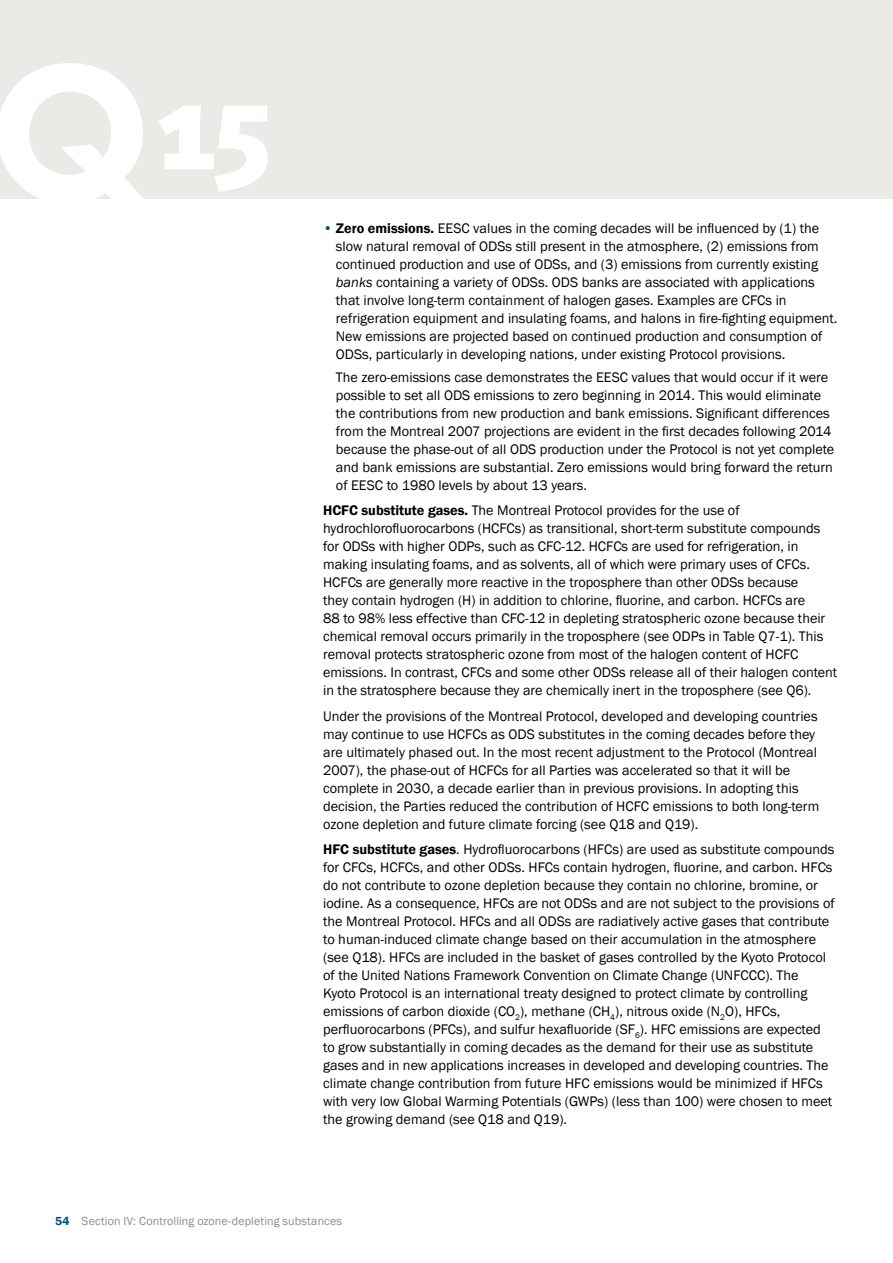
<style>
.page{position:relative;width:893px;height:1263px;background:#fff}
.page>*{position:absolute;margin:0;border:0;box-sizing:border-box;transform-origin:0 0}
.t1{font:700 124.05px "Bree";color:#fff}
.t2{font:14.25px/18px "Franklin Gothic";color:#000}
.t3{font:12px "Franklin Gothic";letter-spacing:.01em;color:#868c96}
.s1{color:#004b78}
.s2{font-weight:600}
.s3{font-style:italic}
.s4{font-weight:600;color:#004b78}
</style>
<div class="page">
<div style="left:0;top:0;width:893px;height:198px;background:#ebeae6"></div>
<svg style="left:0;top:63px;width:148px;height:136px"></svg>
<h1 class="t1" style="left:154px;top:53px;width:119px">15</h1>
<p class="t2" style="left:336px;top:220px;width:503px;text-indent:-13px"><span class="s1">•</span> <span class="s2">Zero emissions.</span> EESC values in the coming decades will be influenced by (1) the slow natural removal of ODSs still present in the atmosphere, (2) emissions from continued production and use of ODSs, and (3) emissions from currently existing <span class="s3">banks</span> containing a variety of ODSs. ODS banks are associated with applications that involve long-term containment of halogen gases. Examples are CFCs in refrigeration equipment and insulating foams, and halons in fire-fighting equipment.<br>New emissions are projected based on continued production and consumption of ODSs, particularly in developing nations, under existing Protocol provisions.</p>
<p class="t2" style="left:336px;top:368px;width:500px">The zero-emissions case demonstrates the EESC values that would occur if it were possible to set all ODS emissions to zero beginning in 2014. This would eliminate the contributions from new production and bank emissions. Significant differences from the Montreal 2007 projections are evident in the first decades following 2014 because the phase-out of all ODS production under the Protocol is not yet complete and bank emissions are substantial. Zero emissions would bring forward the return of EESC to 1980 levels by about 13 years.</p>
<p class="t2" style="left:323px;top:502px;width:516px"><span class="s2">HCFC substitute gases.</span> The Montreal Protocol provides for the use of hydrochlorofluorocarbons (HCFCs) as transitional, short-term substitute compounds for ODSs with higher ODPs, such as CFC-12. HCFCs are used for refrigeration, in making insulating foams, and as solvents, all of which were primary uses of CFCs.<br>HCFCs are generally more reactive in the troposphere than other ODSs because<br>they contain hydrogen (H) in addition to chlorine, fluorine, and carbon. HCFCs are<br>88 to 98% less effective than CFC-12 in depleting stratospheric ozone because their chemical removal occurs primarily in the troposphere (see ODPs in Table Q7-1). This removal protects stratospheric ozone from most of the halogen content of HCFC emissions. In contrast, CFCs and some other ODSs release all of their halogen content in the stratosphere because they are chemically inert in the troposphere (see Q6).</p>
<p class="t2" style="left:323px;top:707px;width:498px">Under the provisions of the Montreal Protocol, developed and developing countries may continue to use HCFCs as ODS substitutes in the coming decades before they are ultimately phased out. In the most recent adjustment to the Protocol (Montreal 2007), the phase-out of HCFCs for all Parties was accelerated so that it will be complete in 2030, a decade earlier than in previous provisions. In adopting this decision, the Parties reduced the contribution of HCFC emissions to both long-term ozone depletion and future climate forcing (see Q18 and Q19).</p>
<p class="t2" style="left:323px;top:841px;width:513px"><span class="s2">HFC substitute gases</span>. Hydrofluorocarbons (HFCs) are used as substitute compounds for CFCs, HCFCs, and other ODSs. HFCs contain hydrogen, fluorine, and carbon. HFCs do not contribute to ozone depletion because they contain no chlorine, bromine, or iodine. As a consequence, HFCs are not ODSs and are not subject to the provisions of the Montreal Protocol. HFCs and all ODSs are radiatively active gases that contribute to human-induced climate change based on their accumulation in the atmosphere (see Q18). HFCs are included in the basket of gases controlled by the Kyoto Protocol of the United Nations Framework Convention on Climate Change (UNFCCC). The Kyoto Protocol is an international treaty designed to protect climate by controlling emissions of carbon dioxide (CO<sub>2</sub>), methane (CH<sub>4</sub>), nitrous oxide (N<sub>2</sub>O), HFCs, perfluorocarbons (PFCs), and sulfur hexafluoride (SF<sub>6</sub>). HFC emissions are expected to grow substantially in coming decades as the demand for their use as substitute gases and in new applications increases in developed and developing countries. The climate change contribution from future HFC emissions would be minimized if HFCs with very low Global Warming Potentials (GWPs) (less than 100) were chosen to meet the growing demand (see Q18 and Q19).</p>
<p class="t3" style="left:55px;top:1213px;width:288px"><span class="s4">54</span> Section IV: Controlling ozone-depleting substances</p>
</div>
